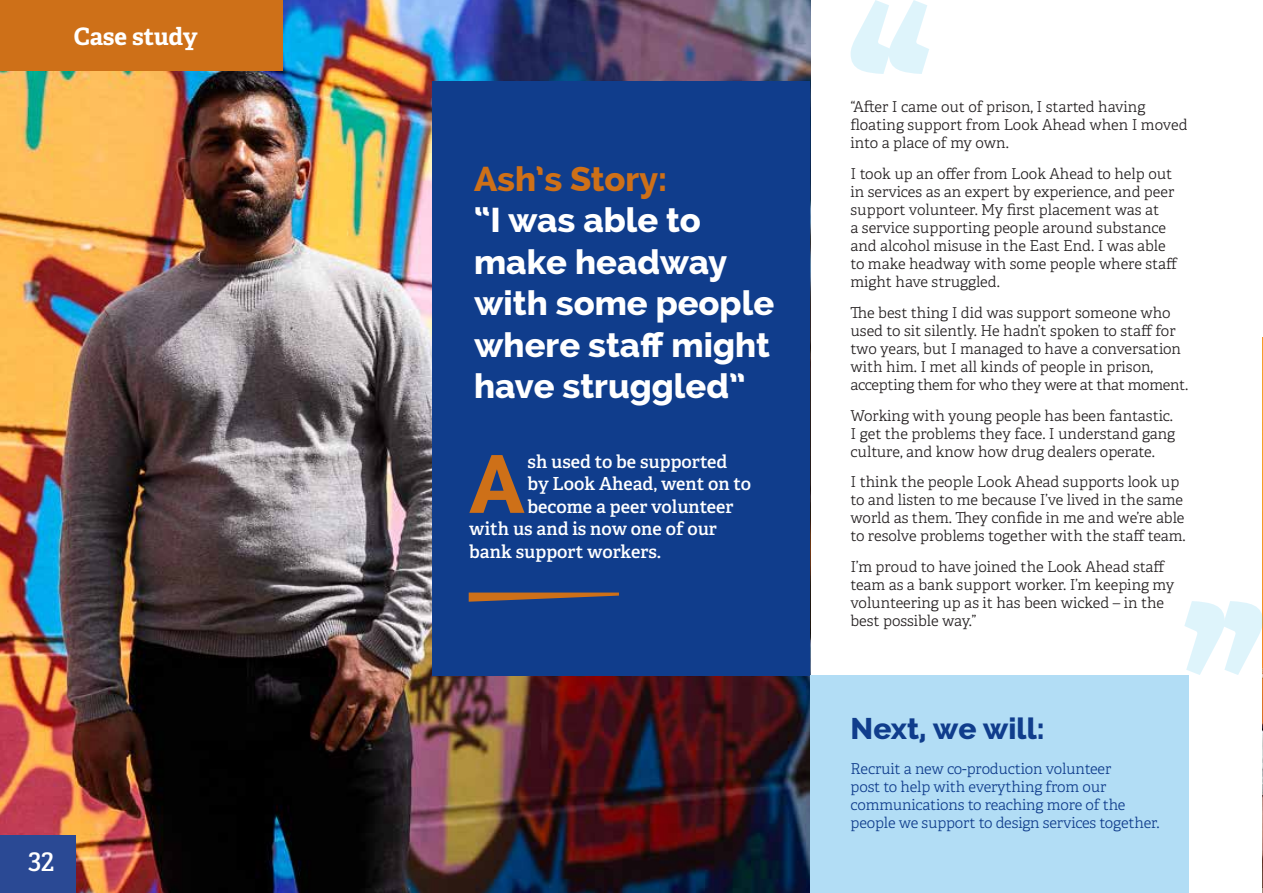
<style>
.page{position:relative;width:1263px;height:893px;background:#fff}
.page>*{position:absolute;margin:0;border:0;box-sizing:border-box;transform-origin:0 0}
.INTRO_QUOTE{font:800 81.45px "Raleway";color:#ce7018}
.t1{font:800 34.5px/41.4px "Raleway";color:#fff}
.h2_subhead{font:800 30px "Raleway";color:#103d8c}
.t2{font:600 25.5px "Adelle";color:#fff}
.CASE_STUDY{font:700 24px "Adelle";letter-spacing:-.005em;color:#fff}
.INTRO_QUOTE-2{font:600 18px "Adelle";color:#fff}
.body{font:300 15px/18px "Adelle";color:#231f20}
.body-2{font:300 15px/18px "Adelle";letter-spacing:-.01em;color:#103d8c}
.s1{color:#ce7018}
</style>
<div class="page">
<img style="left:1262px;top:338px;width:1px;height:555px">
<img style="left:0;top:0;width:810px;height:893px">
<div style="left:810px;top:675px;width:378px;height:218px;background:#b2ddf5"></div>
<div style="left:432px;top:81px;width:378px;height:594px;background:#103d8c"></div>
<svg style="left:469px;top:593px;width:150px;height:9px"></svg>
<div style="left:0;top:0;width:282px;height:71px;background:#ce7018"></div>
<svg style="left:850px;top:0;width:79px;height:74px"></svg>
<svg style="left:1184px;top:601px;width:79px;height:74px"></svg>
<div style="left:0;top:836px;width:75px;height:57px;background:#2a4994"></div>
<p class="CASE_STUDY" style="left:74px;top:19px;width:125px">Case study</p>
<h3 class="t2" style="left:28px;top:846px;width:27px">32</h3>
<p class="t1" style="left:474px;top:158px;width:302px"><span class="s1">Ash’s Story:<br></span>“I was able to make headway with some people where staff might have struggled”</p>
<p class="INTRO_QUOTE" style="left:469px;top:438px;width:56px">A</p>
<p class="INTRO_QUOTE-2" style="left:527px;top:450px;width:201px">sh used to be supported</p>
<p class="INTRO_QUOTE-2" style="left:527px;top:473px;width:225px">by Look Ahead, went on to</p>
<p class="INTRO_QUOTE-2" style="left:527px;top:495px;width:208px">become a peer volunteer</p>
<p class="INTRO_QUOTE-2" style="left:469px;top:518px;width:249px">with us and is now one of our</p>
<p class="INTRO_QUOTE-2" style="left:469px;top:540px;width:193px">bank support workers.</p>
<p class="body" style="left:850px;top:98px;width:338px">“After I came out of prison, I started having floating support from Look Ahead when I moved into a place of my own.</p>
<p class="body" style="left:850px;top:165px;width:329px">I took up an offer from Look Ahead to help out in services as an expert by experience, and peer support volunteer. My first placement was at<br>a service supporting people around substance and alcohol misuse in the East End. I was able to make headway with some people where staff might have struggled.</p>
<p class="body" style="left:850px;top:304px;width:339px">The best thing I did was support someone who used to sit silently. He hadn’t spoken to staff for two years, but I managed to have a conversation with him. I met all kinds of people in prison, accepting them for who they were at that moment.</p>
<p class="body" style="left:850px;top:407px;width:326px">Working with young people has been fantastic.<br>I get the problems they face. I understand gang culture, and know how drug dealers operate.</p>
<p class="body" style="left:850px;top:473px;width:337px">I think the people Look Ahead supports look up to and listen to me because I’ve lived in the same world as them. They confide in me and we’re able to resolve problems together with the staff team.</p>
<p class="body" style="left:850px;top:558px;width:325px">I’m proud to have joined the Look Ahead staff team as a bank support worker. I’m keeping my volunteering up as it has been wicked – in the best possible way.”</p>
<p class="h2_subhead" style="left:850px;top:711px;width:196px">Next, we will:</p>
<p class="body-2" style="left:850px;top:760px;width:310px">Recruit a new co-production volunteer<br>post to help with everything from our communications to reaching more of the people we support to design services together.</p>
</div>
